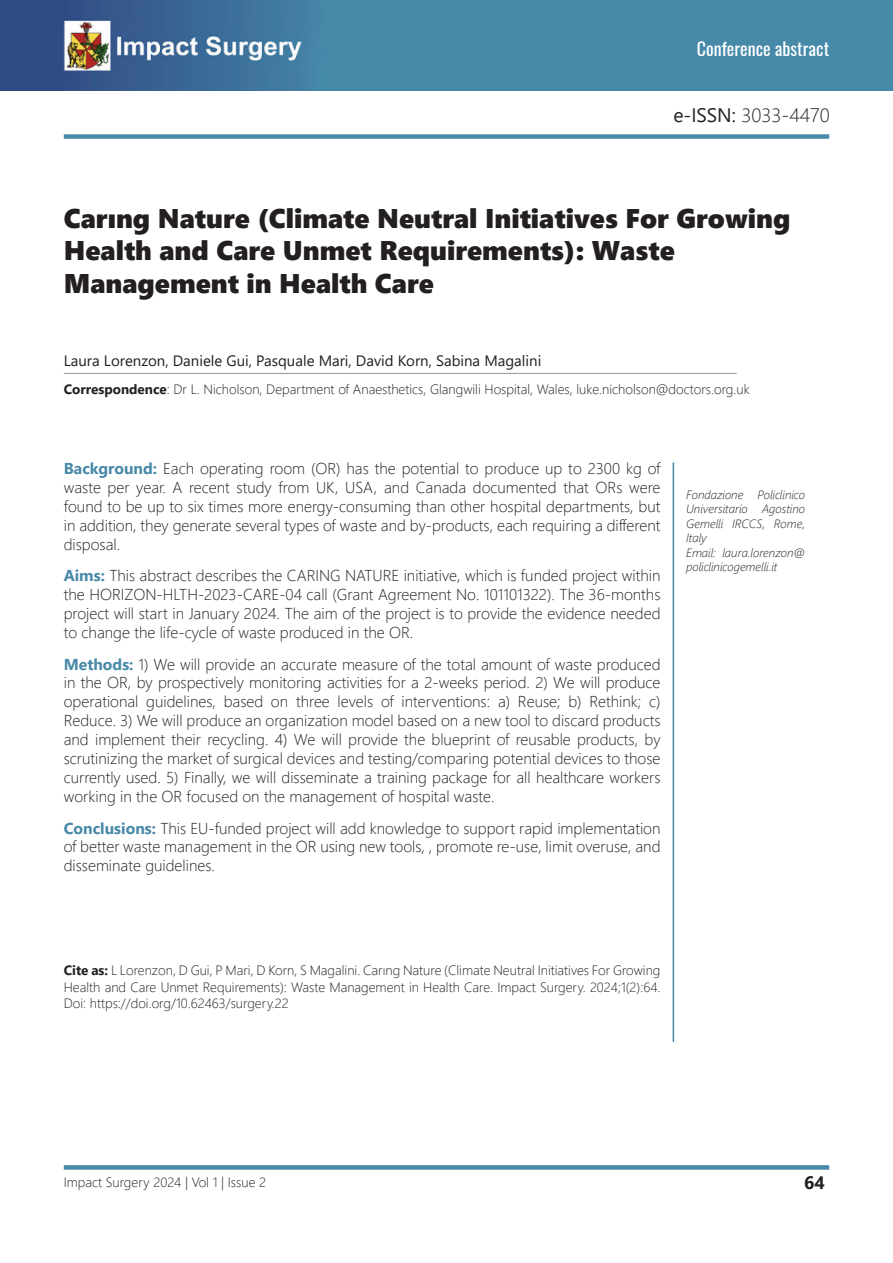
<style>
.page{position:relative;width:893px;height:1263px;background:#fff}
.page>*{position:absolute;margin:0;border:0;box-sizing:border-box;transform-origin:0 0}
.t1{font:27px/32.4px "Segoe UI Black";color:#231f20}
.t2{font:300 19.5px "Segoe UI";color:#231f20}
.t3{font:18px "Oswald";color:#fff}
.t4{font:700 18px "Segoe UI";color:#231f20}
.t5{font:300 15.75px/18.9px "Segoe UI";color:#231f20;text-align:justify}
.t6{font:15px "Segoe UI";color:#231f20}
.t7{font:300 13.5px/16.2px "Segoe UI";color:#231f20;text-align:justify}
.t8{font:italic 300 12px/14.4px "Segoe UI";color:#231f20}
.s1{font-weight:400}
.s2{font-weight:700}
.s3{font-weight:700;color:#4888a8}
</style>
<div class="page">
<img style="left:0;top:0;width:893px;height:91px">
<div style="left:64px;top:1165px;width:765px;height:5px;background:#4888a8"></div>
<hr style="left:64px;top:373px;width:673px;height:1px;background:#939598">
<div style="left:64px;top:134px;width:765px;height:5px;background:#4888a8"></div>
<hr style="left:673px;top:462px;width:1px;height:580px;background:#4888a8">
<p class="t3" style="left:697px;top:33px;width:134px">Conference abstract</p>
<p class="t2" style="left:673px;top:96px;width:158px"><span class="s1">e-ISSN:</span> 3033-4470</p>
<h1 class="t1" style="left:64px;top:201px;width:728px">Carıng Nature (Climate Neutral Initiatives For Growing<br>Health and Care Unmet Requirements): Waste<br>Management in Health Care</h1>
<p class="t6" style="left:64px;top:346px;width:479px">Laura Lorenzon, Daniele Gui, Pasquale Mari, David Korn, Sabina Magalini</p>
<p class="t7" style="left:64px;top:380px;width:687px"><span class="s2">Correspondence</span>: Dr L. Nicholson, Department of Anaesthetics, Glangwili Hospital, Wales, luke.nicholson@doctors.org.uk</p>
<p class="t5" style="left:64px;top:457px;width:598px"><span class="s3">Background:</span> Each operating room (OR) has the potential to produce up to 2300 kg of waste per year. A recent study from UK, USA, and Canada documented that ORs were found to be up to six times more energy-consuming than other hospital departments, but in addition, they generate several types of waste and by-products, each requiring a different disposal.</p>
<p class="t5" style="left:64px;top:565px;width:598px"><span class="s3">Aims:</span> This abstract describes the CARING NATURE initiative, which is funded project within the HORIZON-HLTH-2023-CARE-04 call (Grant Agreement No. 101101322). The 36-months project will start in January 2024. The aim of the project is to provide the evidence needed to change the life-cycle of waste produced in the OR.</p>
<p class="t5" style="left:64px;top:653px;width:598px"><span class="s3">Methods:</span> 1) We will provide an accurate measure of the total amount of waste produced in the OR, by prospectively monitoring activities for a 2-weeks period. 2) We will produce operational guidelines, based on three levels of interventions: a) Reuse; b) Rethink; c)<br>Reduce. 3) We will produce an organization model based on a new tool to discard products and implement their recycling. 4) We will provide the blueprint of reusable products, by scrutinizing the market of surgical devices and testing/comparing potential devices to those currently used. 5) Finally, we will disseminate a training package for all healthcare workers working in the OR focused on the management of hospital waste.</p>
<p class="t5" style="left:64px;top:817px;width:598px"><span class="s3">Conclusions:</span> This EU-funded project will add knowledge to support rapid implementation of better waste management in the OR using new tools, , promote re-use, limit overuse, and disseminate guidelines.</p>
<p class="t8" style="left:686px;top:485px;width:120px">Fondazione Policlinico<br>Universitario Agostino<br>Gemelli IRCCS, Rome,<br>Italy<br>Email: laura.lorenzon@ policlinicogemelli.it</p>
<p class="t7" style="left:64px;top:961px;width:598px"><span class="s2">Cite as:</span> L Lorenzon, D Gui, P Mari, D Korn, S Magalini. Carıng Nature (Climate Neutral Initiatives For Growing Health and Care Unmet Requirements): Waste Management in Health Care. Impact Surgery. 2024;1(2):64.<br>Doi: https://doi.org/10.62463/surgery.22</p>
<p class="t7" style="left:64px;top:1172px;width:204px">Impact Surgery 2024 | Vol 1 | Issue 2</p>
<p class="t4" style="left:804px;top:1165px;width:22px">64</p>
</div>
